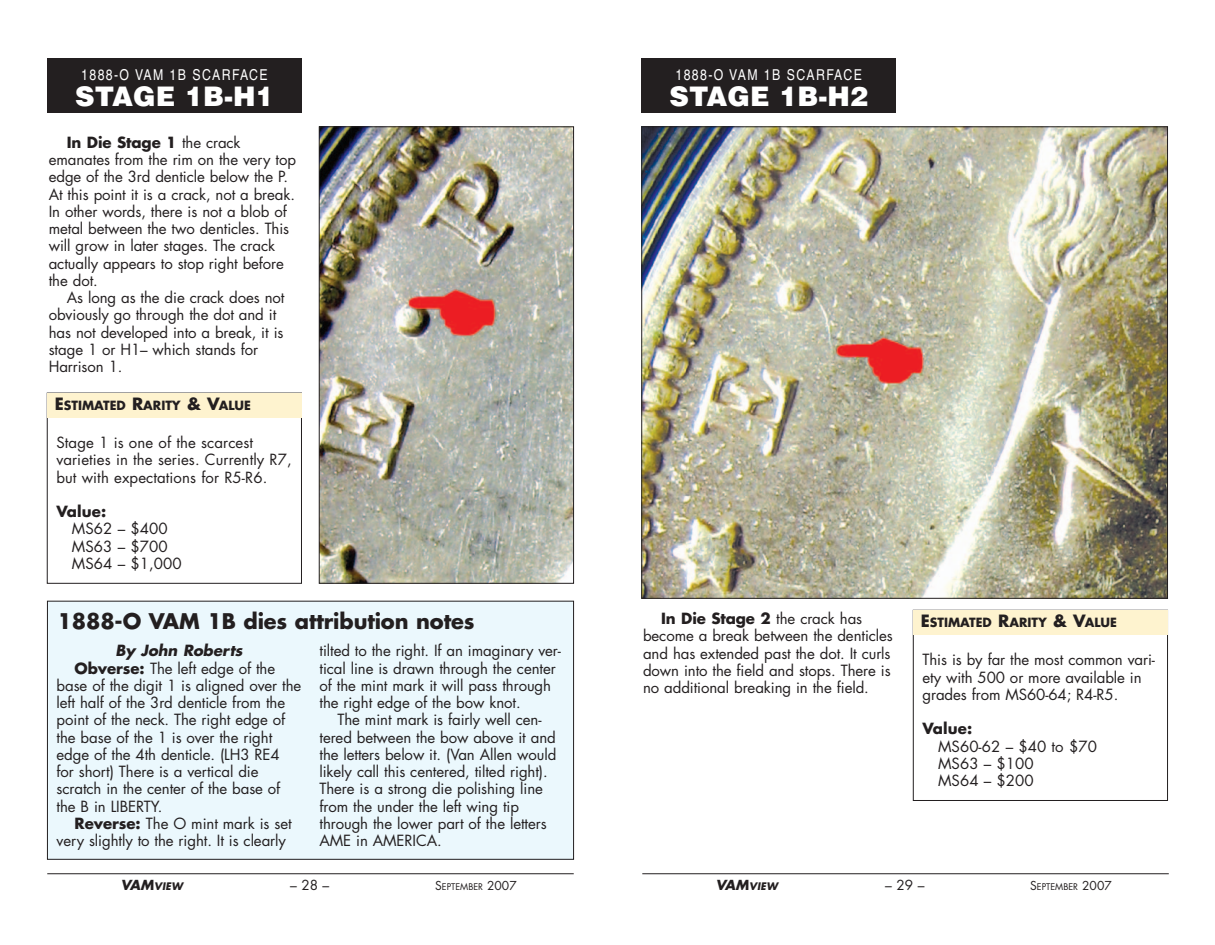
<style>
.page{position:relative;width:1215px;height:945px;background:#fff}
.page>*{position:absolute;margin:0;border:0;box-sizing:border-box;transform-origin:0 0}
.t1{font:900 27px "Helvetica";color:#fff}
.t2{font:700 21px "Futura";letter-spacing:-.005em;color:#231f20}
.t3{font:15px/17.2px "Futura";letter-spacing:-.005em;color:#231f20}
.t4{font:condensed 15px "Helvetica";letter-spacing:.09em;color:#fff}
.t5{font:italic 700 15px "Futura";letter-spacing:-.005em;color:#231f20}
.t6{font:700 15px "Futura";letter-spacing:.005em;color:#231f20}
.t7{font:13.5px "Futura";color:#231f20}
.t8{font:700 12.3px "Futura";color:#231f20}
.t9{font:italic 700 10.2px "Futura";letter-spacing:.025em;color:#231f20}
.t10{font:9px "Futura";color:#231f20}
.s1{font-weight:700}
.s2{font-size:16.5px}
.s3{font-size:13.5px}
.s4{font-size:12px}
</style>
<div class="page">
<hr style="left:642px;top:873px;width:527px;height:1px;background:#231f20">
<hr style="left:47px;top:873px;width:527px;height:1px;background:#231f20">
<div style="left:47px;top:601px;width:527px;height:258px;background:#ebf8fd"></div>
<div style="left:47px;top:601px;width:527px;height:259px;border:1px solid #231f20"></div>
<div style="left:47px;top:58px;width:255px;height:54px;background:#231f20"></div>
<img style="left:321px;top:129px;width:251px;height:453px">
<div style="left:319px;top:127px;width:255px;height:457px;border:1px solid #231f20"></div>
<div style="left:642px;top:58px;width:254px;height:54px;background:#231f20"></div>
<div style="left:913px;top:610px;width:255px;height:191px;border:1px solid #231f20"></div>
<div style="left:913px;top:610px;width:255px;height:25px;background:#fef3cf"></div>
<img style="left:644px;top:129px;width:522px;height:467px">
<div style="left:47px;top:393px;width:255px;height:191px;border:1px solid #231f20"></div>
<div style="left:47px;top:393px;width:255px;height:25px;background:#fef3cf"></div>
<p class="t4" style="left:81px;top:69px;width:188px">1888-O VAM 1B SCARFACE</p>
<h1 class="t1" style="left:75px;top:81px;width:200px">STAGE 1B-H1</h1>
<p class="t3" style="left:49px;top:135px;width:249px;text-indent:18px"><span class="s1">In Die Stage 1</span> the crack emanates from the rim on the very top edge of the 3rd denticle below the P.<br>At this point it is a crack, not a break.<br>In other words, there is not a blob of metal between the two denticles. This will grow in later stages. The crack actually appears to stop right before the dot.</p>
<p class="t3" style="left:49px;top:290px;width:237px;text-indent:18px">As long as the die crack does not obviously go through the dot and it has not developed into a break, it is stage 1 or H1– which stands for<br>Harrison 1.</p>
<p class="t8" style="left:55px;top:400px;width:198px"><span class="s2">E</span>STIMATED <span class="s2">R</span>ARITY <span class="s2">&amp; V</span>ALUE</p>
<p class="t3" style="left:56px;top:435px;width:237px">Stage 1 is one of the scarcest varieties in the series. Currently R7, but with expectations for R5-R6.</p>
<p class="t6" style="left:56px;top:505px;width:51px">Value:</p>
<p class="t3" style="left:72px;top:521px;width:111px">MS62 – $400<br>MS63 – $700<br>MS64 – $1,000</p>
<h2 class="t2" style="left:58px;top:612px;width:418px">1888-O VAM 1B dies attribution notes</h2>
<p class="t5" style="left:115px;top:644px;width:129px">By John Roberts</p>
<p class="t3" style="left:75px;top:661px;width:202px"><span class="s1">Obverse:</span> The left edge of the</p>
<p class="t3" style="left:57px;top:678px;width:246px">base of the digit 1 is aligned over the</p>
<p class="t3" style="left:57px;top:695px;width:230px">left half of the 3rd denticle from the</p>
<p class="t3" style="left:57px;top:713px;width:230px">point of the neck. The right edge of</p>
<p class="t3" style="left:57px;top:730px;width:217px">the base of the 1 is over the right</p>
<p class="t3" style="left:57px;top:747px;width:225px">edge of the 4th denticle. (LH3 RE4</p>
<p class="t3" style="left:57px;top:764px;width:203px">for short) There is a vertical die</p>
<p class="t3" style="left:57px;top:782px;width:225px">scratch in the center of the base of</p>
<p class="t3" style="left:57px;top:799px;width:107px">the B in LIBERTY.</p>
<p class="t3" style="left:75px;top:816px;width:219px"><span class="s1">Reverse:</span> The O mint mark is set</p>
<p class="t3" style="left:57px;top:833px;width:231px">very slightly to the right. It is clearly</p>
<p class="t3" style="left:320px;top:644px;width:243px">tilted to the right. If an imaginary ver&shy;tical line is drawn through the center of the mint mark it will pass through the right edge of the bow knot.</p>
<p class="t3" style="left:320px;top:713px;width:238px;text-indent:18px">The mint mark is fairly well cen&shy;tered between the bow above it and the letters below it. (Van Allen would likely call this centered, tilted right).<br>There is a strong die polishing line from the under the left wing tip through the lower part of the letters<br>AME in AMERICA.</p>
<p class="t4" style="left:676px;top:69px;width:188px">1888-O VAM 1B SCARFACE</p>
<h1 class="t1" style="left:670px;top:81px;width:200px">STAGE 1B-H2</h1>
<p class="t3" style="left:643px;top:611px;width:251px;text-indent:18px"><span class="s1">In Die Stage 2</span> the crack has become a break between the denticles and has extended past the dot. It curls down into the field and stops. There is no additional breaking in the field.</p>
<p class="t8" style="left:921px;top:617px;width:198px"><span class="s2">E</span>STIMATED <span class="s2">R</span>ARITY <span class="s2">&amp; V</span>ALUE</p>
<p class="t3" style="left:922px;top:652px;width:234px">This is by far the most common vari&shy;ety with 500 or more available in grades from MS60-64; R4-R5.</p>
<p class="t6" style="left:922px;top:722px;width:51px">Value:</p>
<p class="t3" style="left:938px;top:739px;width:160px">MS60-62 – $40 to $70<br>MS63 – $100<br>MS64 – $200</p>
<p class="t9" style="left:121px;top:882px;width:63px"><span class="s3">VAM</span>VIEW</p>
<p class="t7" style="left:290px;top:879px;width:41px">– 28 –</p>
<p class="t10" style="left:435px;top:883px;width:83px"><span class="s4">S</span>EPTEMBER <span class="s4">2007</span></p>
<p class="t9" style="left:716px;top:882px;width:63px"><span class="s3">VAM</span>VIEW</p>
<p class="t7" style="left:885px;top:879px;width:41px">– 29 –</p>
<p class="t10" style="left:1030px;top:883px;width:83px"><span class="s4">S</span>EPTEMBER <span class="s4">2007</span></p>
</div>
